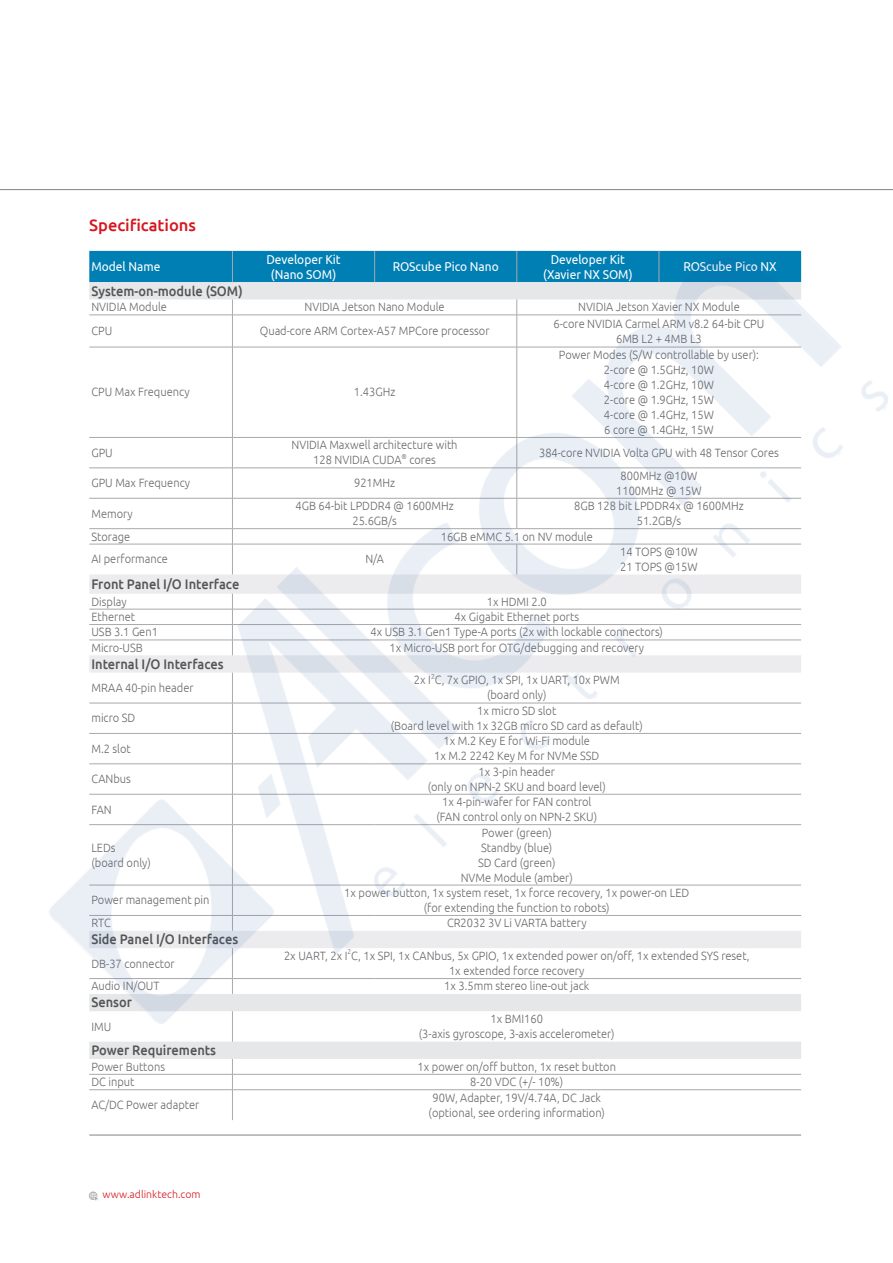
<style>
.page{position:relative;width:893px;height:1263px;background:#fff}
.page>*{position:absolute;margin:0;border:0;box-sizing:border-box;transform-origin:0 0}
.t1{font:500 16.5px "Ubuntu";color:#d7171f}
.t2{font:500 13.8px "Ubuntu";color:#545557;scale:.92 1}
.t3{font:12.9px/15px "Ubuntu";color:#fff;text-align:center;scale:.92 1}
.t4{font:300 12px/15px "Ubuntu";color:#69696c;scale:.93 1}
.t5{font:300 10.5px "Ubuntu";color:#d7171f}
.t6{font:300 7.05px "Ubuntu";color:#69696c;scale:.92 1}
</style>
<div class="page">
<hr style="left:89px;top:1135px;width:712px;height:1px;background:#808285">
<svg style="left:89px;top:1191px;width:9px;height:10px"></svg>
<hr style="left:89px;top:1089px;width:143px;height:1px;background:#a8a9ad">
<hr style="left:232px;top:1089px;width:143px;height:1px;background:#a8a9ad">
<hr style="left:232px;top:1090px;width:1px;height:30px;background:#a8a9ad">
<hr style="left:375px;top:1089px;width:142px;height:1px;background:#a8a9ad">
<hr style="left:517px;top:1089px;width:142px;height:1px;background:#a8a9ad">
<hr style="left:659px;top:1089px;width:142px;height:1px;background:#a8a9ad">
<img style="left:0;top:189px;width:893px;height:889px">
<p class="t1" style="left:89px;top:215px;width:108px">Specifications</p>
<p class="t3" style="left:91px;top:259px;width:77px">Model Name</p>
<p class="t3" style="left:266px;top:251px;width:82px">Developer Kit (Nano SOM)</p>
<p class="t3" style="left:393px;top:259px;width:117px">ROScube Pico Nano</p>
<p class="t3" style="left:543px;top:251px;width:99px">Developer Kit (Xavier NX SOM)</p>
<p class="t3" style="left:683px;top:259px;width:103px">ROScube Pico NX</p>
<p class="t2" style="left:91px;top:282px;width:166px">System-on-module (SOM)</p>
<p class="t4" style="left:91px;top:299px;width:83px">NVIDIA Module</p>
<p class="t4" style="left:305px;top:299px;width:152px">NVIDIA Jetson Nano Module</p>
<p class="t4" style="left:578px;top:299px;width:175px">NVIDIA Jetson Xavier NX Module</p>
<p class="t4" style="left:91px;top:323px;width:24px">CPU</p>
<p class="t4" style="left:260px;top:323px;width:249px">Quad-core ARM Cortex-A57 MPCore processor</p>
<p class="t4" style="left:554px;top:316px;width:228px">6-core NVIDIA Carmel ARM v8.2 64-bit CPU</p>
<p class="t4" style="left:616px;top:331px;width:94px">6MB L2 + 4MB L3</p>
<p class="t4" style="left:91px;top:384px;width:107px">CPU Max Frequency</p>
<p class="t4" style="left:354px;top:384px;width:46px">1.43GHz</p>
<p class="t4" style="left:91px;top:445px;width:25px">GPU</p>
<p class="t4" style="left:313px;top:437px;width:157px;text-indent:-22px">NVIDIA Maxwell architecture with<br>128 NVIDIA CUDA</p>
<p class="t6" style="left:401px;top:452px;width:7px">®</p>
<p class="t4" style="left:409px;top:452px;width:30px">cores</p>
<p class="t4" style="left:91px;top:475px;width:108px">GPU Max Frequency</p>
<p class="t4" style="left:354px;top:475px;width:46px">921MHz</p>
<p class="t4" style="left:91px;top:505px;width:46px">Memory</p>
<p class="t4" style="left:295px;top:498px;width:172px">4GB 64-bit LPDDR4 @ 1600MHz</p>
<p class="t4" style="left:352px;top:513px;width:49px">25.6GB/s</p>
<p class="t4" style="left:559px;top:347px;width:217px">Power Modes (S/W controllable by user):</p>
<p class="t4" style="left:604px;top:362px;width:120px">2-core @ 1.5GHz, 10W</p>
<p class="t4" style="left:604px;top:377px;width:120px">4-core @ 1.2GHz, 10W</p>
<p class="t4" style="left:604px;top:392px;width:120px">2-core @ 1.9GHz, 15W</p>
<p class="t4" style="left:604px;top:407px;width:120px">4-core @ 1.4GHz, 15W</p>
<p class="t4" style="left:604px;top:422px;width:119px">6 core @ 1.4GHz, 15W</p>
<p class="t4" style="left:539px;top:445px;width:259px">384-core NVIDIA Volta GPU with 48 Tensor Cores</p>
<p class="t4" style="left:621px;top:468px;width:84px">800MHz @10W</p>
<p class="t4" style="left:616px;top:483px;width:94px">1100MHz @ 15W</p>
<p class="t4" style="left:574px;top:498px;width:184px">8GB 128 bit LPDDR4x @ 1600MHz</p>
<p class="t4" style="left:637px;top:513px;width:49px">51.2GB/s</p>
<p class="t4" style="left:91px;top:528px;width:43px">Storage</p>
<p class="t4" style="left:441px;top:528px;width:165px">16GB eMMC 5.1 on NV module</p>
<p class="t4" style="left:91px;top:551px;width:84px">AI performance</p>
<p class="t4" style="left:365px;top:551px;width:21px">N/A</p>
<p class="t4" style="left:620px;top:544px;width:85px">14 TOPS @10W</p>
<p class="t4" style="left:620px;top:559px;width:85px">21 TOPS @15W</p>
<p class="t2" style="left:91px;top:575px;width:162px">Front Panel I/O Interface</p>
<p class="t4" style="left:91px;top:593px;width:40px">Display</p>
<p class="t4" style="left:487px;top:593px;width:66px">1x HDMI 2.0</p>
<p class="t4" style="left:91px;top:609px;width:48px">Ethernet</p>
<p class="t4" style="left:454px;top:609px;width:135px">4x Gigabit Ethernet ports</p>
<p class="t4" style="left:91px;top:624px;width:73px">USB 3.1 Gen1</p>
<p class="t4" style="left:370px;top:624px;width:316px">4x USB 3.1 Gen1 Type-A ports (2x with lockable connectors)</p>
<p class="t4" style="left:91px;top:640px;width:57px">Micro-USB</p>
<p class="t4" style="left:389px;top:640px;width:275px">1x Micro-USB port for OTG/debugging and recovery</p>
<p class="t2" style="left:91px;top:655px;width:145px">Internal I/O Interfaces</p>
<p class="t4" style="left:91px;top:680px;width:111px">MRAA 40-pin header</p>
<p class="t6" style="left:431px;top:672px;width:5px">2</p>
<p class="t4" style="left:414px;top:672px;width:223px">2x I C, 7x GPIO, 1x SPI, 1x UART, 10x PWM</p>
<p class="t4" style="left:487px;top:687px;width:65px">(board only)</p>
<p class="t4" style="left:91px;top:710px;width:49px">micro SD</p>
<p class="t4" style="left:91px;top:741px;width:44px">M.2 slot</p>
<p class="t4" style="left:91px;top:771px;width:44px">CANbus</p>
<p class="t4" style="left:91px;top:801px;width:23px">FAN</p>
<p class="t4" style="left:91px;top:839px;width:28px">LEDs</p>
<p class="t4" style="left:91px;top:854px;width:65px">(board only)</p>
<p class="t4" style="left:91px;top:892px;width:129px">Power management pin</p>
<p class="t4" style="left:477px;top:703px;width:87px">1x micro SD slot</p>
<p class="t4" style="left:391px;top:718px;width:273px">(Board level with 1x 32GB micro SD card as default)</p>
<p class="t4" style="left:443px;top:733px;width:159px">1x M.2 Key E for Wi-Fi module</p>
<p class="t4" style="left:434px;top:748px;width:179px">1x M.2 2242 Key M for NVMe SSD</p>
<p class="t4" style="left:479px;top:764px;width:84px">1x 3-pin header</p>
<p class="t4" style="left:428px;top:779px;width:193px">(only on NPN-2 SKU and board level)</p>
<p class="t4" style="left:442px;top:794px;width:162px">1x 4-pin-wafer for FAN control</p>
<p class="t4" style="left:436px;top:809px;width:174px">(FAN control only on NPN-2 SKU)</p>
<p class="t4" style="left:482px;top:824px;width:77px">Power (green)</p>
<p class="t4" style="left:481px;top:839px;width:78px">Standby (blue)</p>
<p class="t4" style="left:478px;top:854px;width:85px">SD Card (green)</p>
<p class="t4" style="left:461px;top:869px;width:122px">NVMe Module (amber)</p>
<p class="t4" style="left:344px;top:885px;width:373px">1x power button, 1x system reset, 1x force recovery, 1x power-on LED</p>
<p class="t4" style="left:424px;top:900px;width:201px">(for extending the function to robots)</p>
<p class="t4" style="left:91px;top:915px;width:22px">RTC</p>
<p class="t4" style="left:447px;top:915px;width:152px">CR2032 3V Li VARTA battery</p>
<p class="t2" style="left:91px;top:931px;width:161px">Side Panel I/O Interfaces</p>
<p class="t4" style="left:91px;top:955px;width:91px">DB-37 connector</p>
<p class="t6" style="left:348px;top:947px;width:5px">2</p>
<p class="t4" style="left:284px;top:948px;width:502px">2x UART, 2x I C, 1x SPI, 1x CANbus, 5x GPIO, 1x extended power on/off, 1x extended SYS reset,</p>
<p class="t4" style="left:449px;top:963px;width:147px">1x extended force recovery</p>
<p class="t4" style="left:91px;top:978px;width:75px">Audio IN/OUT</p>
<p class="t4" style="left:444px;top:978px;width:158px">1x 3.5mm stereo line-out jack</p>
<p class="t2" style="left:91px;top:994px;width:45px">Sensor</p>
<p class="t4" style="left:91px;top:1018px;width:23px">IMU</p>
<p class="t4" style="left:491px;top:1011px;width:58px">1x BMI160</p>
<p class="t4" style="left:419px;top:1026px;width:212px">(3-axis gyroscope, 3-axis accelerometer)</p>
<p class="t2" style="left:91px;top:1041px;width:137px">Power Requirements</p>
<p class="t4" style="left:91px;top:1059px;width:81px">Power Buttons</p>
<p class="t4" style="left:417px;top:1059px;width:215px">1x power on/off button, 1x reset button</p>
<p class="t4" style="left:91px;top:1074px;width:48px">DC input</p>
<p class="t4" style="left:470px;top:1074px;width:101px">8-20 VDC (+/- 10%)</p>
<p class="t4" style="left:91px;top:1097px;width:118px">AC/DC Power adapter</p>
<p class="t4" style="left:433px;top:1089px;width:183px">90W, Adapter, 19V/4.74A, DC Jack</p>
<p class="t4" style="left:429px;top:1104px;width:191px">(optional, see ordering information)</p>
<p class="t5" style="left:102px;top:1188px;width:100px">www.adlinktech.com</p>
</div>
